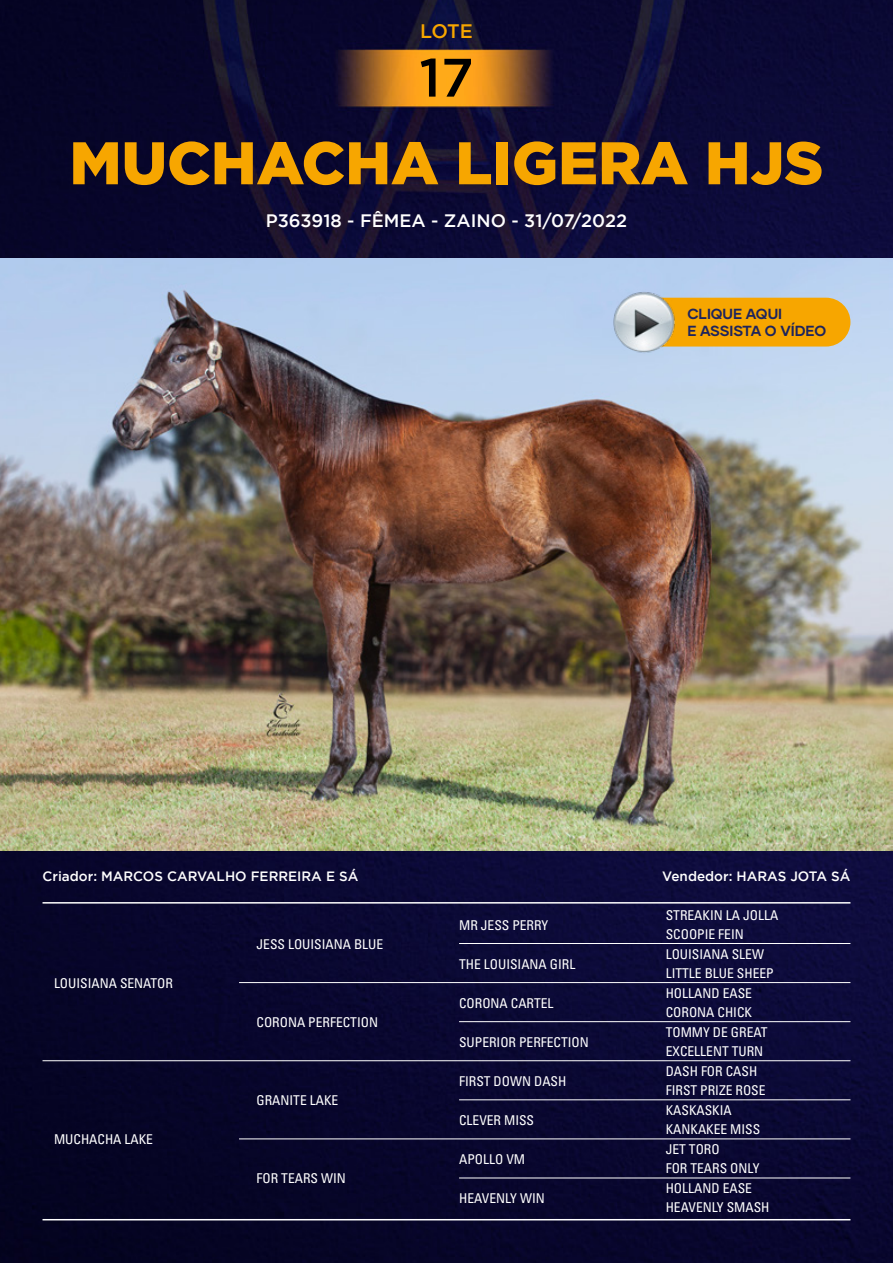
<style>
.page{position:relative;width:893px;height:1263px;background:#fff}
.page>*{position:absolute;margin:0;border:0;box-sizing:border-box;transform-origin:0 0}
.t1{font:900 60px "Gotham";color:#f7a600}
.t2{font:500 54px "Gotham";color:#000}
.t3{font:500 19.5px "Gotham";color:#f7a600}
.t4{font:500 18px "Gotham";color:#fff}
.t5{font:700 14.55px/17.5px "Gilmer";color:#1d245d}
.t6{font:condensed 13.5px/19.5px "Univers LT Std";color:#fff}
.t7{font:500 13.5px "Gotham";color:#fff}
</style>
<div class="page">
<img style="left:0;top:0;width:893px;height:1263px">
<hr style="left:43px;top:902px;width:807px;height:1px;background:#fff">
<hr style="left:239px;top:1138px;width:611px;height:1px;background:#fff">
<hr style="left:459px;top:1177px;width:391px;height:1px;background:#fff">
<hr style="left:459px;top:943px;width:391px;height:1px;background:#fff">
<hr style="left:459px;top:1021px;width:391px;height:1px;background:#fff">
<hr style="left:459px;top:1099px;width:391px;height:1px;background:#fff">
<hr style="left:239px;top:982px;width:611px;height:1px;background:#fff">
<hr style="left:43px;top:1060px;width:807px;height:1px;background:#fff">
<hr style="left:43px;top:1219px;width:807px;height:1px;background:#fff">
<img style="left:0;top:258px;width:893px;height:592px">
<div style="left:632px;top:298px;width:218px;height:49px;background:#f7a600;border-radius:24px"></div>
<img style="left:612px;top:289px;width:65px;height:71px">
<h3 class="t3" style="left:420px;top:20px;width:54px">LOTE</h3>
<h2 class="t2" style="left:419px;top:47px;width:56px">17</h2>
<h1 class="t1" style="left:70px;top:128px;width:755px">MUCHACHA LIGERA HJS</h1>
<h3 class="t4" style="left:266px;top:211px;width:363px">P363918 - FÊMEA - ZAINO - 31/07/2022</h3>
<p class="t5" style="left:687px;top:305px;width:140px">CLIQUE AQUI<br>E ASSISTA O VÍDEO</p>
<p class="t7" style="left:43px;top:869px;width:317px">Criador: MARCOS CARVALHO FERREIRA E SÁ</p>
<p class="t7" style="left:662px;top:869px;width:190px">Vendedor: HARAS JOTA SÁ</p>
<p class="t6" style="left:54px;top:973px;width:121px">LOUISIANA SENATOR</p>
<p class="t6" style="left:54px;top:1129px;width:100px">MUCHACHA LAKE</p>
<p class="t6" style="left:257px;top:934px;width:128px">JESS LOUISIANA BLUE</p>
<p class="t6" style="left:257px;top:1012px;width:123px">CORONA PERFECTION</p>
<p class="t6" style="left:257px;top:1090px;width:83px">GRANITE LAKE</p>
<p class="t6" style="left:257px;top:1168px;width:91px">FOR TEARS WIN</p>
<p class="t6" style="left:459px;top:915px;width:91px">MR JESS PERRY</p>
<p class="t6" style="left:459px;top:954px;width:118px">THE LOUISIANA GIRL</p>
<p class="t6" style="left:459px;top:993px;width:96px">CORONA CARTEL</p>
<p class="t6" style="left:459px;top:1032px;width:131px">SUPERIOR PERFECTION</p>
<p class="t6" style="left:459px;top:1071px;width:109px">FIRST DOWN DASH</p>
<p class="t6" style="left:459px;top:1110px;width:77px">CLEVER MISS</p>
<p class="t6" style="left:459px;top:1149px;width:67px">APOLLO VM</p>
<p class="t6" style="left:459px;top:1188px;width:87px">HEAVENLY WIN</p>
<p class="t6" style="left:666px;top:905px;width:114px">STREAKIN LA JOLLA<br>SCOOPIE FEIN<br>LOUISIANA SLEW<br>LITTLE BLUE SHEEP<br>HOLLAND EASE<br>CORONA CHICK<br>TOMMY DE GREAT<br>EXCELLENT TURN<br>DASH FOR CASH<br>FIRST PRIZE ROSE<br>KASKASKIA<br>KANKAKEE MISS<br>JET TORO<br>FOR TEARS ONLY<br>HOLLAND EASE<br>HEAVENLY SMASH</p>
</div>
